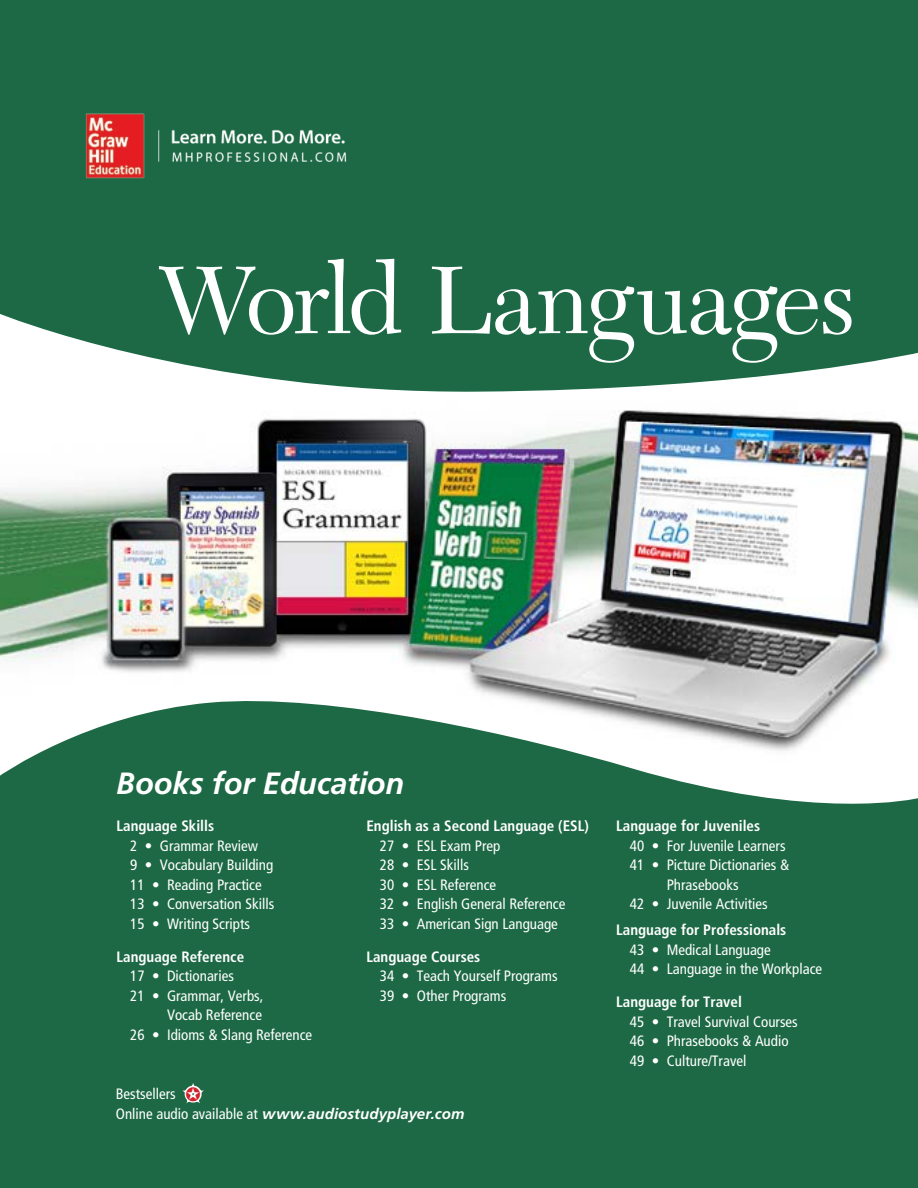
<style>
.page{position:relative;width:918px;height:1188px;background:#1d6945}
.page>*{position:absolute;margin:0;border:0;box-sizing:border-box;transform-origin:0 0}
.t1{font:100.2px "New Caledonia";letter-spacing:-.03em;color:#fff}
.t2{font:italic 700 30.75px "Frutiger";letter-spacing:-.005em;color:#fff}
.t3{font:condensed 15px/19.5px "Frutiger";color:#fff}
.t4{font:700 condensed 15px "Frutiger";color:#fff}
.s1{font-weight:700;font-style:italic;font-stretch:normal}
</style>
<div class="page">
<img style="left:86px;top:113px;width:261px;height:66px">
<img style="left:0;top:314px;width:918px;height:490px">
<svg style="left:182px;top:1083px;width:22px;height:20px"></svg>
<h1 class="t1" style="left:160px;top:242px;width:698px">World Languages</h1>
<h2 class="t2" style="left:117px;top:765px;width:289px">Books for Education</h2>
<p class="t4" style="left:117px;top:817px;width:99px">Language Skills</p>
<p class="t3" style="left:130px;top:836px;width:146px">2 • Grammar Review<br>9 • Vocabulary Building<br>11 • Reading Practice<br>13 • Conversation Skills<br>15 • Writing Scripts</p>
<p class="t4" style="left:117px;top:948px;width:129px">Language Reference</p>
<p class="t3" style="left:130px;top:966px;width:105px">17 • Dictionaries</p>
<p class="t3" style="left:130px;top:986px;width:135px">21 • Grammar, Verbs,</p>
<p class="t3" style="left:167px;top:1005px;width:96px">Vocab Reference</p>
<p class="t3" style="left:130px;top:1025px;width:184px">26 • Idioms &amp; Slang Reference</p>
<p class="t4" style="left:366px;top:817px;width:224px">English as a Second Language (ESL)</p>
<p class="t3" style="left:380px;top:836px;width:187px">27 • ESL Exam Prep<br>28 • ESL Skills<br>30 • ESL Reference<br>32 • English General Reference<br>33 • American Sign Language</p>
<p class="t4" style="left:366px;top:948px;width:115px">Language Courses</p>
<p class="t3" style="left:380px;top:966px;width:179px">34 • Teach Yourself Programs<br>39 • Other Programs</p>
<p class="t3" style="left:116px;top:1085px;width:350px">Bestsellers<br>Online audio available at <span class="s1">www.audiostudyplayer.com</span></p>
<p class="t4" style="left:616px;top:817px;width:145px">Language for Juveniles</p>
<p class="t3" style="left:630px;top:836px;width:157px">40 • For Juvenile Learners</p>
<p class="t3" style="left:630px;top:855px;width:161px">41 • Picture Dictionaries &amp;</p>
<p class="t3" style="left:667px;top:875px;width:73px">Phrasebooks</p>
<p class="t3" style="left:630px;top:894px;width:139px">42 • Juvenile Activities</p>
<p class="t4" style="left:616px;top:921px;width:172px">Language for Professionals</p>
<p class="t3" style="left:630px;top:940px;width:194px">43 • Medical Language<br>44 • Language in the Workplace</p>
<p class="t4" style="left:616px;top:993px;width:127px">Language for Travel</p>
<p class="t3" style="left:630px;top:1012px;width:169px">45 • Travel Survival Courses<br>46 • Phrasebooks &amp; Audio<br>49 • Culture/Travel</p>
</div>
